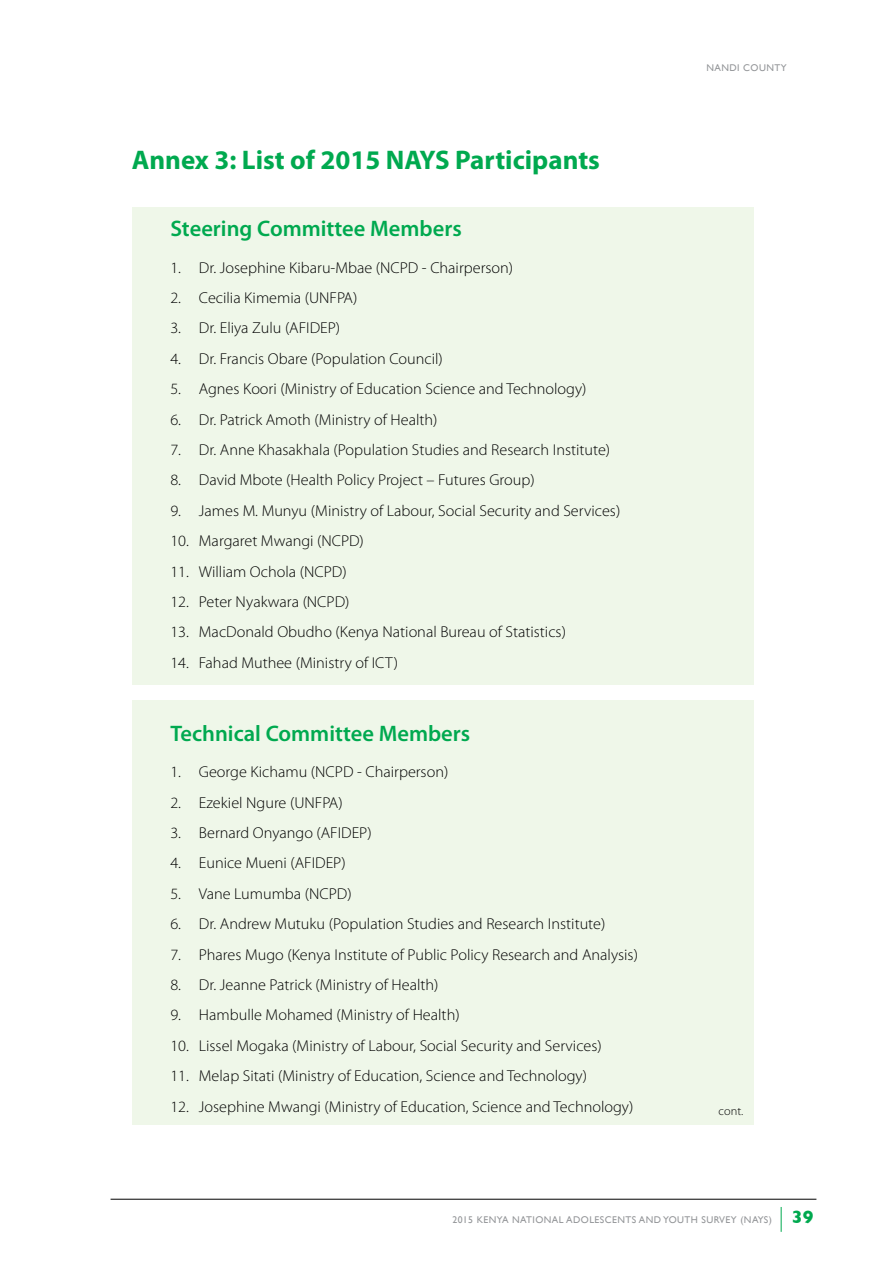
<style>
.page{position:relative;width:893px;height:1263px;background:#fff}
.page>*{position:absolute;margin:0;border:0;box-sizing:border-box;transform-origin:0 0}
.t1{font:700 27px "Myriad Pro";color:#00a94f}
.t2{font:600 22.5px "Myriad Pro";color:#00a94f}
.t3{font:300 15.75px "Myriad Pro";color:#000}
.t4{font:300 12px "Myriad Pro";color:#000}
.t5{font:9.75px "Gill Sans";letter-spacing:.045em;color:#939598}
.s1{font-weight:700;font-size:18px;color:#00a94f}
</style>
<div class="page">
<hr style="left:111px;top:1199px;width:705px;height:1px;background:#000">
<svg style="left:781px;top:1207px;width:1px;height:25px"></svg>
<div style="left:132px;top:700px;width:621px;height:425px;background:#eff7e9"></div>
<div style="left:132px;top:207px;width:621px;height:478px;background:#eff7e9"></div>
<h1 class="t1" style="left:132px;top:142px;width:470px">Annex 3: List of 2015 NAYS Participants</h1>
<h2 class="t2" style="left:170px;top:214px;width:293px">Steering Committee Members</h2>
<p class="t3" style="left:170px;top:258px;width:344px">1. Dr. Josephine Kibaru-Mbae (NCPD - Chairperson)</p>
<p class="t3" style="left:170px;top:288px;width:188px">2. Cecilia Kimemia (UNFPA)</p>
<p class="t3" style="left:170px;top:319px;width:171px">3. Dr. Eliya Zulu (AFIDEP)</p>
<p class="t3" style="left:170px;top:349px;width:274px">4. Dr. Francis Obare (Population Council)</p>
<p class="t3" style="left:170px;top:379px;width:418px">5. Agnes Koori (Ministry of Education Science and Technology)</p>
<p class="t3" style="left:170px;top:410px;width:269px">6. Dr. Patrick Amoth (Ministry of Health)</p>
<p class="t3" style="left:170px;top:440px;width:441px">7. Dr. Anne Khasakhala (Population Studies and Research Institute)</p>
<p class="t3" style="left:170px;top:471px;width:366px">8. David Mbote (Health Policy Project – Futures Group)</p>
<p class="t3" style="left:170px;top:501px;width:451px">9. James M. Munyu (Ministry of Labour, Social Security and Services)</p>
<p class="t3" style="left:170px;top:531px;width:195px">10. Margaret Mwangi (NCPD)</p>
<p class="t3" style="left:170px;top:562px;width:178px">11. William Ochola (NCPD)</p>
<p class="t3" style="left:170px;top:592px;width:181px">12. Peter Nyakwara (NCPD)</p>
<p class="t3" style="left:170px;top:622px;width:397px">13. MacDonald Obudho (Kenya National Bureau of Statistics)</p>
<p class="t3" style="left:170px;top:653px;width:229px">14. Fahad Muthee (Ministry of ICT)</p>
<h2 class="t2" style="left:170px;top:719px;width:301px">Technical Committee Members</h2>
<p class="t3" style="left:170px;top:762px;width:279px">1. George Kichamu (NCPD - Chairperson)</p>
<p class="t3" style="left:170px;top:793px;width:174px">2. Ezekiel Ngure (UNFPA)</p>
<p class="t3" style="left:170px;top:823px;width:203px">3. Bernard Onyango (AFIDEP)</p>
<p class="t3" style="left:170px;top:854px;width:177px">4. Eunice Mueni (AFIDEP)</p>
<p class="t3" style="left:170px;top:884px;width:183px">5. Vane Lumumba (NCPD)</p>
<p class="t3" style="left:170px;top:914px;width:436px">6. Dr. Andrew Mutuku (Population Studies and Research Institute)</p>
<p class="t3" style="left:170px;top:945px;width:469px">7. Phares Mugo (Kenya Institute of Public Policy Research and Analysis)</p>
<p class="t3" style="left:170px;top:975px;width:270px">8. Dr. Jeanne Patrick (Ministry of Health)</p>
<p class="t3" style="left:170px;top:1006px;width:291px">9. Hambulle Mohamed (Ministry of Health)</p>
<p class="t3" style="left:170px;top:1036px;width:433px">10. Lissel Mogaka (Ministry of Labour, Social Security and Services)</p>
<p class="t3" style="left:170px;top:1066px;width:418px">11. Melap Sitati (Ministry of Education, Science and Technology)</p>
<p class="t3" style="left:170px;top:1097px;width:464px">12. Josephine Mwangi (Ministry of Education, Science and Technology)</p>
<p class="t5" style="left:706px;top:61px;width:82px">NANDI COUNTY</p>
<p class="t4" style="left:719px;top:1104px;width:26px">cont.</p>
<p class="t5" style="left:452px;top:1214px;width:362px">2015 KENYA NATIONAL ADOLESCENTS AND YOUTH SURVEY (NAYS) <span class="s1">39</span></p>
</div>
